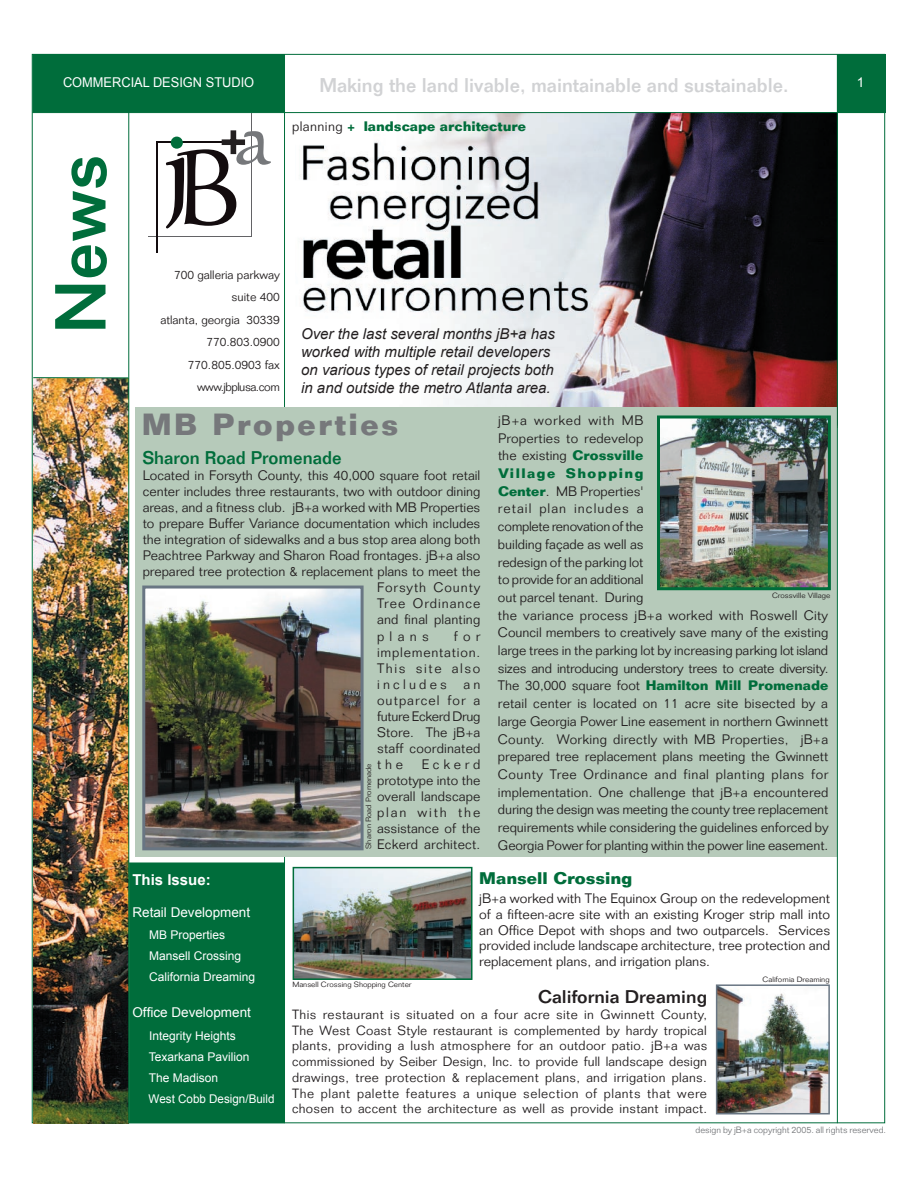
<style>
.page{position:relative;width:918px;height:1188px;background:#fff}
.page>*{position:absolute;margin:0;border:0;box-sizing:border-box;transform-origin:0 0}
.t1{font:500 70.5px "Folio";color:#006d3b}
.t2{font:700 30px "Folio Std";letter-spacing:.08em;color:#76787b}
.t3{font:500 19.5px "Folio";color:#d1d2d4}
.t4{font:500 18px "Folio";color:#006d3b}
.t5{font:500 18px "Folio";color:#231f20;scale:1.05 1}
.t6{font:700 16.5px "Folio";color:#006d3b}
.t7{font:italic 15px/18px "Arial";color:#231f20}
.t8{font:700 15px "Arial";color:#fff}
.t9{font:300 13.5px/17.7px "Folio";color:#231f20;text-align:justify}
.t10{font:13.5px "Arial";color:#fff}
.t11{font:700 13.5px "Folio Std";color:#006d3b}
.t12{font:13.5px "Arial";color:#fff;scale:.95 1}
.t13{font:300 13.5px "Folio";letter-spacing:.065em;color:#231f20}
.t14{font:300 13.5px "Folio";letter-spacing:.07em;color:#231f20}
.t15{font:300 13.2px/15.8px "Folio";letter-spacing:.02em;color:#231f20;text-align:justify}
.t16{font:12px/21px "Arial";color:#fff}
.t17{font:300 12px/22.5px "Folio";color:#231f20;text-align:right}
.t18{font:300 9px "Folio";color:#76787b}
.t19{font:300 7.5px "Folio";color:#231f20;scale:1.05 1}
.s1{font-weight:300;color:#231f20}
.s2{font-weight:700;color:#006d3b}
</style>
<div class="page">
<hr style="left:284px;top:54px;width:1px;height:1069px;background:#006d3b">
<img style="left:295px;top:113px;width:542px;height:294px">
<div style="left:135px;top:407px;width:702px;height:450px;background:#b6caba"></div>
<img style="left:33px;top:378px;width:95px;height:745px">
<div style="left:130px;top:863px;width:154px;height:259px;background:#006d3b"></div>
<div style="left:129px;top:862px;width:155px;height:261px;border:2px solid #006d3b"></div>
<hr style="left:32px;top:112px;width:854px;height:1px;background:#006d3b">
<hr style="left:128px;top:69px;width:1px;height:1054px;background:#006d3b">
<hr style="left:837px;top:54px;width:1px;height:1069px;background:#006d3b">
<div style="left:837px;top:54px;width:49px;height:58px;background:#006d3b"></div>
<div style="left:33px;top:55px;width:251px;height:57px;background:#006d3b"></div>
<div style="left:32px;top:54px;width:253px;height:58px;border:2px solid #006d3b"></div>
<hr style="left:33px;top:377px;width:96px;height:1px;background:#006d3b">
<hr style="left:251px;top:114px;width:1px;height:123px;background:#636366">
<hr style="left:149px;top:237px;width:102px;height:1px;background:#636366">
<hr style="left:156px;top:141px;width:2px;height:112px;background:#130c0e">
<hr style="left:156px;top:141px;width:82px;height:2px;background:#130c0e">
<svg style="left:166px;top:130px;width:105px;height:98px"></svg>
<div style="left:253px;top:168px;width:24px;height:10px;background:#fff"></div>
<img style="left:146px;top:590px;width:214px;height:256px">
<div style="left:142px;top:586px;width:222px;height:264px;border:3px solid #697683"></div>
<img style="left:661px;top:419px;width:166px;height:167px">
<div style="left:657px;top:415px;width:174px;height:175px;border:3px solid #006d3b"></div>
<img style="left:719px;top:987px;width:108px;height:124px">
<div style="left:716px;top:984px;width:114px;height:130px;border:2px solid #697683"></div>
<img style="left:296px;top:870px;width:174px;height:107px">
<div style="left:293px;top:867px;width:180px;height:113px;border:2px solid #006d3b"></div>
<p class="t12" style="left:63px;top:74px;width:203px">COMMERCIAL DESIGN STUDIO</p>
<h1 class="t1" style="left:38px;top:334px;width:180px;rotate:-90deg">News</h1>
<p class="t17" style="left:160px;top:263px;width:121px">700 galleria parkway suite 400<br>atlanta, georgia 30339<br>770.803.0900<br>770.805.0903 fax www.jbplusa.com</p>
<h3 class="t3" style="left:319px;top:74px;width:471px">Making the land livable, maintainable and sustainable.</h3>
<p class="t11" style="left:292px;top:118px;width:235px"><span class="s1">planning</span> + landscape architecture</p>
<p class="t7" style="left:301px;top:325px;width:255px">Over the last several months jB+a has worked with multiple retail developers on various types of retail projects both in and outside the metro Atlanta area.</p>
<h2 class="t2" style="left:142px;top:406px;width:258px">MB Properties</h2>
<h3 class="t4" style="left:143px;top:447px;width:201px">Sharon Road Promenade</h3>
<p class="t9" style="left:143px;top:466px;width:339px">Located in Forsyth County, this 40,000 square foot retail</p>
<p class="t9" style="left:143px;top:483px;width:339px">center includes three restaurants, two with outdoor dining</p>
<p class="t9" style="left:143px;top:499px;width:339px">areas, and a fitness club. jB+a worked with MB Properties</p>
<p class="t9" style="left:143px;top:515px;width:339px">to prepare Buffer Variance documentation which includes</p>
<p class="t9" style="left:143px;top:531px;width:339px">the integration of sidewalks and a bus stop area along both</p>
<p class="t9" style="left:143px;top:547px;width:339px">Peachtree Parkway and Sharon Road frontages. jB+a also</p>
<p class="t9" style="left:143px;top:563px;width:339px">prepared tree protection &amp; replacement plans to meet the</p>
<p class="t13" style="left:377px;top:580px;width:105px">Forsyth County</p>
<p class="t14" style="left:377px;top:596px;width:105px">Tree Ordinance</p>
<p class="t9" style="left:377px;top:611px;width:105px">and final planting</p>
<p class="t9" style="left:377px;top:627px;width:53px">plans</p>
<p class="t9" style="left:377px;top:628px;width:105px;line-height:16px;text-indent:77px">for implementation.<br>This site also includes an outparcel for a future Eckerd Drug Store. The jB+a staff coordinated the</p>
<p class="t9" style="left:377px;top:756px;width:105px;line-height:16px;text-indent:45px">Eckerd prototype into the overall landscape plan with the assistance of the Eckerd architect.</p>
<p class="t19" style="left:364px;top:849px;width:83px;rotate:-90deg">Sharon Road Promenade</p>
<p class="t9" style="left:498px;top:411px;width:332px;text-align:left">jB+a worked with MB<br>Properties to redevelop<br>the existing <span class="s2">Crossville<br>Village Shopping<br>Center</span>. MB Properties'<br>retail plan includes a<br>complete renovation of the<br>building façade as well as<br>redesign of the parking lot<br>to provide for an additional<br>out parcel tenant. During<br>the variance process jB+a worked with Roswell City Council members to creatively save many of the existing large trees in the parking lot by increasing parking lot island sizes and introducing understory trees to create diversity.<br>The 30,000 square foot <span class="s2">Hamilton Mill Promenade </span>retail center is located on 11 acre site bisected by a large Georgia Power Line easement in northern Gwinnett County. Working directly with MB Properties, jB+a prepared tree replacement plans meeting the Gwinnett County Tree Ordinance and final planting plans for implementation. One challenge that jB+a encountered during the design was meeting the county tree replacement requirements while considering the guidelines enforced by Georgia Power for planting within the power line easement.</p>
<p class="t19" style="left:772px;top:591px;width:57px">Crossville Village</p>
<p class="t8" style="left:132px;top:870px;width:80px">This Issue:</p>
<p class="t10" style="left:132px;top:903px;width:119px">Retail Development</p>
<p class="t16" style="left:149px;top:925px;width:108px">MB Properties<br>Mansell Crossing<br>California Dreaming</p>
<p class="t10" style="left:132px;top:1004px;width:120px">Office Development</p>
<p class="t16" style="left:149px;top:1025px;width:127px">Integrity Heights<br>Texarkana Pavilion<br>The Madison<br>West Cobb Design/Build</p>
<p class="t6" style="left:479px;top:867px;width:155px">Mansell Crossing</p>
<p class="t9" style="left:479px;top:890px;width:352px;line-height:15.8px">jB+a worked with The Equinox Group on the redevelopment of a fifteen-acre site with an existing Kroger strip mall into an Office Depot with shops and two outparcels. Services provided include landscape architecture, tree protection and replacement plans, and irrigation plans.</p>
<p class="t19" style="left:292px;top:980px;width:115px">Mansell Crossing Shopping Center</p>
<h3 class="t5" style="left:538px;top:986px;width:163px">California Dreaming</h3>
<p class="t15" style="left:292px;top:1006px;width:417px">This restaurant is situated on a four acre site in Gwinnett County, The West Coast Style restaurant is complemented by hardy tropical plants, providing a lush atmosphere for an outdoor patio. jB+a was commissioned by Seiber Design, Inc. to provide full landscape design drawings, tree protection &amp; replacement plans, and irrigation plans.<br>The plant palette features a unique selection of plants that were chosen to accent the architecture as well as provide instant impact.</p>
<p class="t19" style="left:763px;top:975px;width:65px">California Dreaming</p>
<p class="t10" style="left:857px;top:73px;width:9px">1</p>
<p class="t18" style="left:696px;top:1124px;width:192px">design by jB+a copyright 2005. all rights reserved.</p>
</div>
